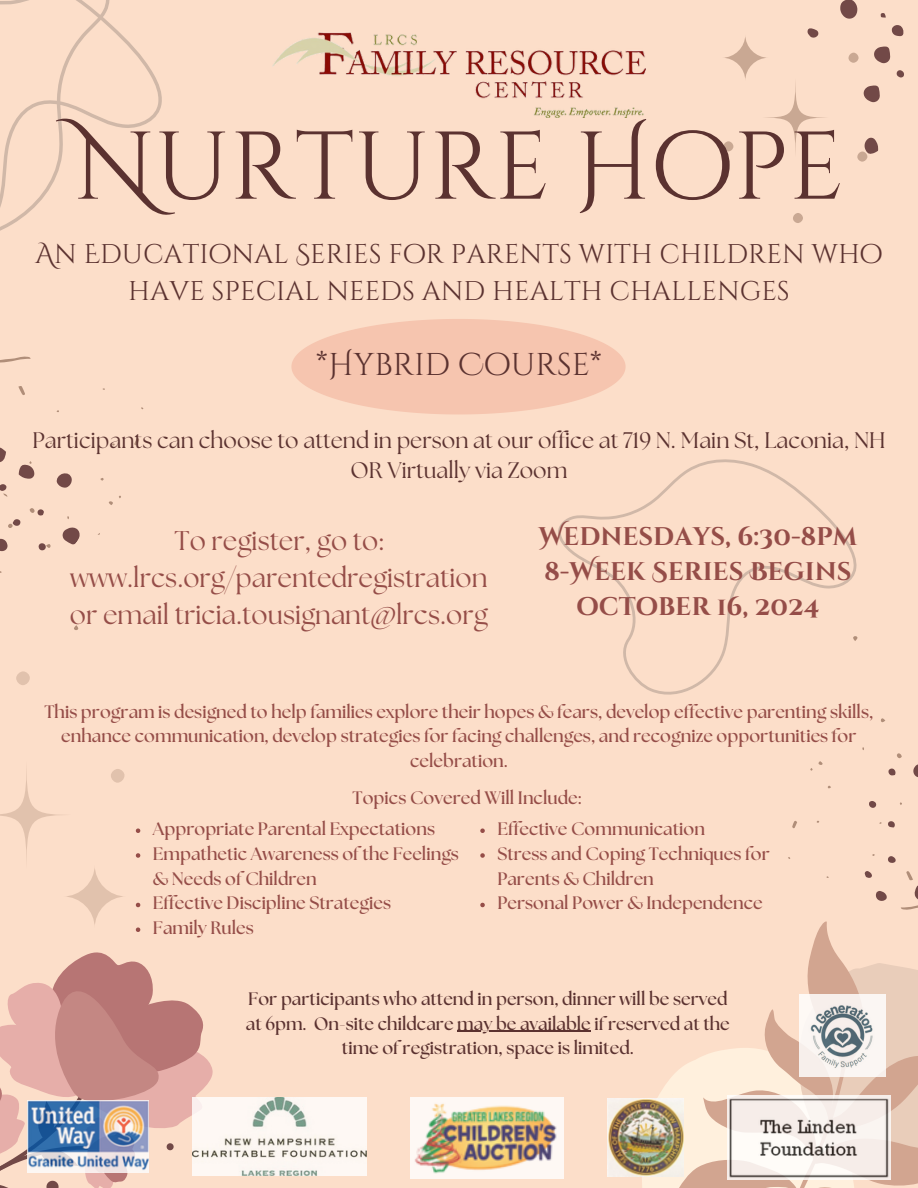
<style>
.page{position:relative;width:918px;height:1188px;background:#fcdec9}
.page>*{position:absolute;margin:0;border:0;box-sizing:border-box;transform-origin:0 0}
.t1{font:96px "Cinzel Decorative";color:#5b3230}
.t2{font:31.5px "Cinzel Decorative";color:#5b3230}
.t3{font:27px/37.2px "The Seasons";color:#954d48;text-align:center}
.t4{font:27px/37.2px "Cinzel Decorative";color:#5b3230;text-align:center}
.t5{font:700 25.5px/34.8px "Cinzel Decorative";color:#954d48;text-align:center}
.t6{font:22.5px/30.3px "The Seasons";color:#5b3230;text-align:center}
.t7{font:700 18px/24.8px "The Seasons";color:#954d48}
.t8{font:700 18px/24.8px "The Seasons";color:#5b3230}
</style>
<div class="page">
<svg style="left:0;top:671px;width:125px;height:254px"></svg>
<svg style="left:638px;top:921px;width:280px;height:267px"></svg>
<svg style="left:0;top:952px;width:213px;height:236px"></svg>
<svg style="left:840px;top:0;width:17px;height:19px"></svg>
<svg style="left:723px;top:25px;width:181px;height:198px"></svg>
<svg style="left:881px;top:13px;width:5px;height:5px"></svg>
<img style="left:273px;top:32px;width:372px;height:85px">
<svg style="left:291px;top:319px;width:335px;height:95px"></svg>
<svg style="left:0;top:0;width:162px;height:231px"></svg>
<svg style="left:558px;top:459px;width:299px;height:236px"></svg>
<img style="left:27px;top:1100px;width:122px;height:72px">
<img style="left:193px;top:1097px;width:174px;height:79px">
<img style="left:410px;top:1097px;width:153px;height:81px">
<img style="left:607px;top:1099px;width:77px;height:77px">
<img style="left:727px;top:1095px;width:163px;height:85px">
<img style="left:800px;top:994px;width:85px;height:82px">
<svg style="left:136px;top:828px;width:4px;height:5px"></svg>
<svg style="left:136px;top:853px;width:4px;height:5px"></svg>
<svg style="left:136px;top:903px;width:4px;height:4px"></svg>
<svg style="left:136px;top:927px;width:4px;height:5px"></svg>
<svg style="left:480px;top:828px;width:5px;height:5px"></svg>
<svg style="left:480px;top:853px;width:5px;height:5px"></svg>
<svg style="left:480px;top:903px;width:5px;height:4px"></svg>
<hr style="left:457px;top:1031px;width:134px;height:1px;background:#5b3230">
<svg style="left:0;top:356px;width:144px;height:274px"></svg>
<svg style="left:788px;top:625px;width:130px;height:285px"></svg>
<p class="t1" style="left:74px;top:105px;width:772px">Nurture Hope</p>
<p class="t4" style="left:35px;top:236px;width:849px">An Educational Series for parents with children who have special needs and health challenges</p>
<p class="t2" style="left:316px;top:345px;width:288px">*Hybrid Course*</p>
<p class="t6" style="left:32px;top:426px;width:855px">Participants can choose to attend in person at our office at 719 N. Main St, Laconia, NH<br>OR Virtually via Zoom</p>
<p class="t5" style="left:539px;top:520px;width:320px">Wednesdays, 6:30-8pm<br>8-Week Series Begins october 16, 2024</p>
<p class="t3" style="left:70px;top:524px;width:420px">To register, go to: www.lrcs.org/parentedregistration or email tricia.tousignant@lrcs.org</p>
<h3 class="t7" style="left:44px;top:700px;width:831px;text-align:center">This program is designed to help families explore their hopes &amp; fears, develop effective parenting skills, enhance communication, develop strategies for facing challenges, and recognize opportunities for celebration.</h3>
<h3 class="t7" style="left:353px;top:786px;width:230px">Topics Covered Will Include:</h3>
<p class="t7" style="left:153px;top:817px;width:284px">Appropriate Parental Expectations</p>
<p class="t7" style="left:153px;top:842px;width:308px">Empathetic Awareness of the Feelings &amp; Needs of Children</p>
<h1 class="t7" style="left:153px;top:892px;width:240px">Effective Discipline Strategies</h1>
<p class="t7" style="left:153px;top:916px;width:103px">Family Rules</p>
<h4 class="t7" style="left:497px;top:817px;width:209px">Effective Communication</h4>
<p class="t7" style="left:497px;top:842px;width:274px">Stress and Coping Techniques for<br>Parents &amp; Children</p>
<h2 class="t7" style="left:497px;top:892px;width:267px">Personal Power &amp; Independence</h2>
<p class="t8" style="left:246px;top:987px;width:485px">For participants who attend in person, dinner will be served at 6pm. On-site childcare may be available if reserved at the</p>
<p class="t8" style="left:342px;top:1037px;width:293px">time of registration, space is limited.</p>
</div>
